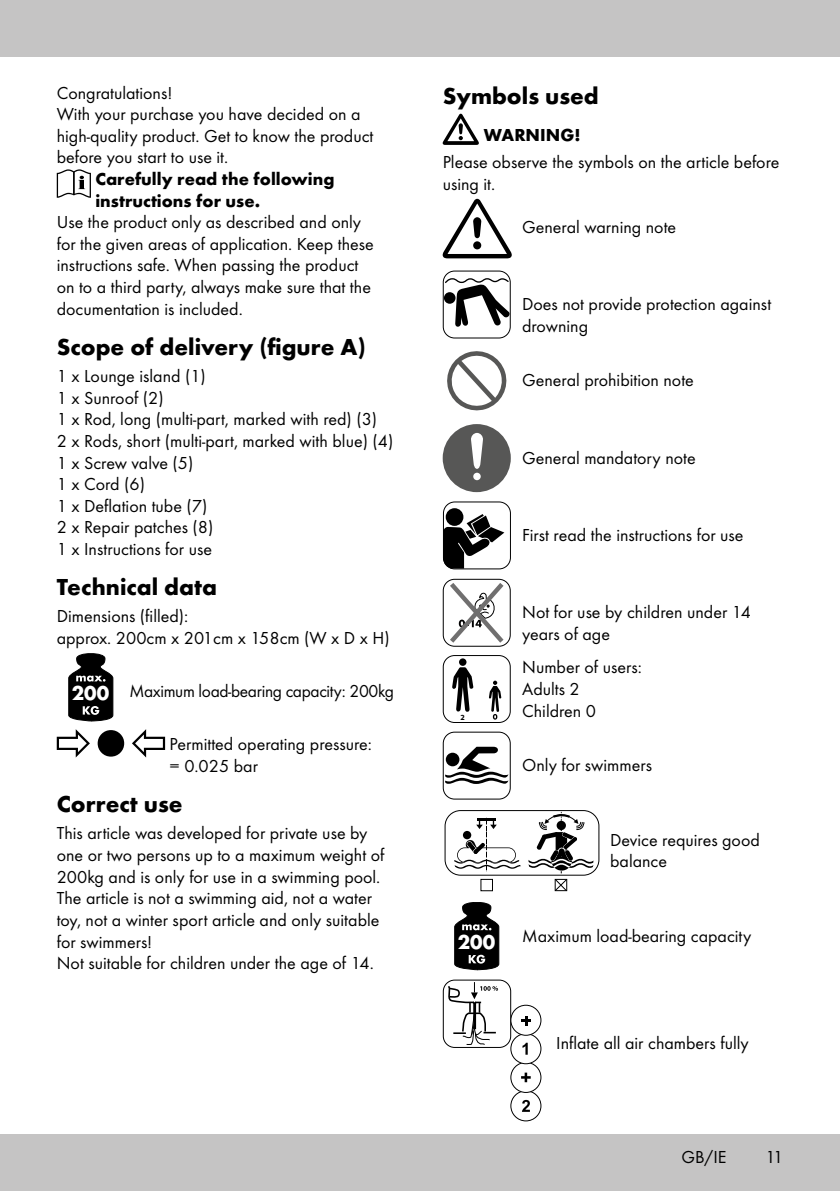
<style>
.page{position:relative;width:840px;height:1191px;background:#fff}
.page>*{position:absolute;margin:0;border:0;box-sizing:border-box;transform-origin:0 0}
.t1{font:700 24px "Futura TOT";color:#000}
.t2{font:700 20.8px "Futura TOT";color:#fff}
.t3{font:18px/21.6px "Futura TOT Boo";color:#000}
.t4{font:700 18px/21.6px "Futura TOT";color:#000}
.t5{font:18px "Futura TOT Boo";letter-spacing:-.02em;color:#000}
.t6{font:700 7.8px "Myriad Pro";color:#000}
.s1{font-family:"Futura TOT";font-weight:700;font-size:20.8px;color:#fff}
</style>
<div class="page">
<div style="left:0;top:1134px;width:839px;height:57px;background:#c5c4c4"></div>
<div style="left:0;top:0;width:839px;height:57px;background:#c5c4c4"></div>
<svg style="left:57px;top:169px;width:34px;height:29px"></svg>
<svg style="left:68px;top:653px;width:45px;height:68px"></svg>
<svg style="left:57px;top:729px;width:33px;height:28px"></svg>
<svg style="left:98px;top:730px;width:26px;height:26px"></svg>
<svg style="left:132px;top:729px;width:33px;height:28px"></svg>
<svg style="left:442px;top:114px;width:36px;height:31px"></svg>
<svg style="left:442px;top:199px;width:69px;height:59px"></svg>
<div style="left:473px;top:241px;width:8px;height:8px;background:#000;border-radius:50%"></div>
<div style="left:442px;top:271px;width:68px;height:67px;border:1px solid #000;border-radius:11px"></div>
<div style="left:443px;top:292px;width:12px;height:12px;background:#3c3c3c;border-radius:50%"></div>
<svg style="left:444px;top:277px;width:66px;height:51px"></svg>
<svg style="left:447px;top:351px;width:60px;height:60px"></svg>
<div style="left:442px;top:424px;width:68px;height:68px;background:#575756;border-radius:50%"></div>
<svg style="left:471px;top:433px;width:12px;height:36px"></svg>
<div style="left:473px;top:473px;width:7px;height:7px;background:#fff;border-radius:50%"></div>
<div style="left:443px;top:501px;width:67px;height:68px;border:1px solid #000;border-radius:11px"></div>
<div style="left:445px;top:508px;width:18px;height:18px;background:#000;border-radius:50%"></div>
<svg style="left:443px;top:514px;width:61px;height:54px"></svg>
<div style="left:442px;top:579px;width:68px;height:67px;border:1px solid #000;border-radius:11px"></div>
<svg style="left:445px;top:579px;width:63px;height:68px"></svg>
<div style="left:442px;top:655px;width:68px;height:68px;border:1px solid #000;border-radius:11px"></div>
<div style="left:459px;top:658px;width:7px;height:8px;background:#000;border-radius:50%"></div>
<svg style="left:452px;top:667px;width:21px;height:45px"></svg>
<svg style="left:489px;top:680px;width:12px;height:39px"></svg>
<div style="left:442px;top:731px;width:68px;height:68px;border:1px solid #000;border-radius:11px"></div>
<svg style="left:443px;top:746px;width:65px;height:38px"></svg>
<svg style="left:454px;top:811px;width:143px;height:81px"></svg>
<div style="left:462px;top:831px;width:9px;height:8px;background:#000;border-radius:50%"></div>
<div style="left:444px;top:810px;width:155px;height:65px;border:1px solid #000;border-radius:15px"></div>
<svg style="left:454px;top:902px;width:45px;height:68px"></svg>
<div style="left:442px;top:979px;width:69px;height:68px;border:1px solid #000;border-radius:11px"></div>
<svg style="left:446px;top:982px;width:52px;height:66px"></svg>
<div style="left:510px;top:1090px;width:31px;height:31px;border:1px solid #000;border-radius:50%"></div>
<svg style="left:522px;top:1100px;width:7px;height:11px"></svg>
<div style="left:510px;top:1062px;width:30px;height:30px;background:#fff;border-radius:50%"></div>
<div style="left:510px;top:1062px;width:31px;height:30px;border:1px solid #000;border-radius:50%"></div>
<svg style="left:521px;top:1072px;width:9px;height:10px"></svg>
<div style="left:510px;top:1033px;width:31px;height:31px;border:1px solid #000;border-radius:50%"></div>
<svg style="left:522px;top:1042px;width:5px;height:12px"></svg>
<div style="left:510px;top:1005px;width:30px;height:30px;background:#fff;border-radius:50%"></div>
<div style="left:510px;top:1005px;width:31px;height:30px;border:1px solid #000;border-radius:50%"></div>
<svg style="left:521px;top:1016px;width:10px;height:9px"></svg>
<p class="t3" style="left:57px;top:82px;width:318px">Congratulations!<br>With your purchase you have decided on a high-quality product. Get to know the product before you start to use it.</p>
<p class="t4" style="left:95px;top:168px;width:240px">Carefully read the following instructions for use.</p>
<p class="t3" style="left:57px;top:211px;width:318px">Use the product only as described and only for the given areas of application. Keep these instructions safe. When passing the product on to a third party, always make sure that the documentation is included.</p>
<h1 class="t1" style="left:57px;top:332px;width:310px">Scope of delivery (figure A)</h1>
<p class="t3" style="left:57px;top:365px;width:338px">1 x Lounge island (1)<br>1 x Sunroof (2)<br>1 x Rod, long (multi-part, marked with red) (3)<br>2 x Rods, short (multi-part, marked with blue) (4)<br>1 x Screw valve (5)<br>1 x Cord (6)<br>1 x Deflation tube (7)<br>2 x Repair patches (8)<br>1 x Instructions for use</p>
<h1 class="t1" style="left:57px;top:572px;width:162px">Technical data</h1>
<p class="t3" style="left:57px;top:605px;width:334px">Dimensions (filled):<br>approx. 200cm x 201cm x 158cm (W x D x H)</p>
<p class="t5" style="left:72px;top:680px;width:323px"><span class="s1">200</span> Maximum load-bearing capacity: 200kg</p>
<p class="t3" style="left:169px;top:733px;width:204px">Permitted operating pressure: = 0.025 bar</p>
<h1 class="t1" style="left:57px;top:789px;width:127px">Correct use</h1>
<p class="t3" style="left:57px;top:822px;width:329px">This article was developed for private use by one or two persons up to a maximum weight of 200kg and is only for use in a swimming pool.<br>The article is not a swimming aid, not a water toy, not a winter sport article and only suitable for swimmers!<br>Not suitable for children under the age of 14.</p>
<h1 class="t1" style="left:442px;top:81px;width:157px">Symbols used</h1>
<p class="t4" style="left:483px;top:123px;width:98px">WARNING!</p>
<p class="t3" style="left:442px;top:151px;width:338px">Please observe the symbols on the article before using it.</p>
<p class="t3" style="left:522px;top:216px;width:155px">General warning note</p>
<p class="t3" style="left:522px;top:293px;width:250px">Does not provide protection against drowning</p>
<p class="t3" style="left:522px;top:369px;width:173px">General prohibition note</p>
<p class="t3" style="left:522px;top:447px;width:175px">General mandatory note</p>
<p class="t3" style="left:522px;top:524px;width:223px">First read the instructions for use</p>
<p class="t6" style="left:460px;top:712px;width:6px">2</p>
<p class="t3" style="left:522px;top:601px;width:230px">Not for use by children under 14 years of age</p>
<p class="t3" style="left:522px;top:656px;width:121px">Number of users:<br>Adults 2<br>Children 0</p>
<p class="t3" style="left:522px;top:754px;width:131px">Only for swimmers</p>
<p class="t3" style="left:609px;top:828px;width:151px">Device requires good balance</p>
<p class="t2" style="left:457px;top:929px;width:39px">200</p>
<p class="t3" style="left:522px;top:924px;width:230px">Maximum load-bearing capacity</p>
<p class="t3" style="left:556px;top:1032px;width:194px">Inflate all air chambers fully</p>
<p class="t3" style="left:681px;top:1146px;width:47px">GB/IE</p>
<p class="t3" style="left:764px;top:1146px;width:19px">11</p>
</div>
